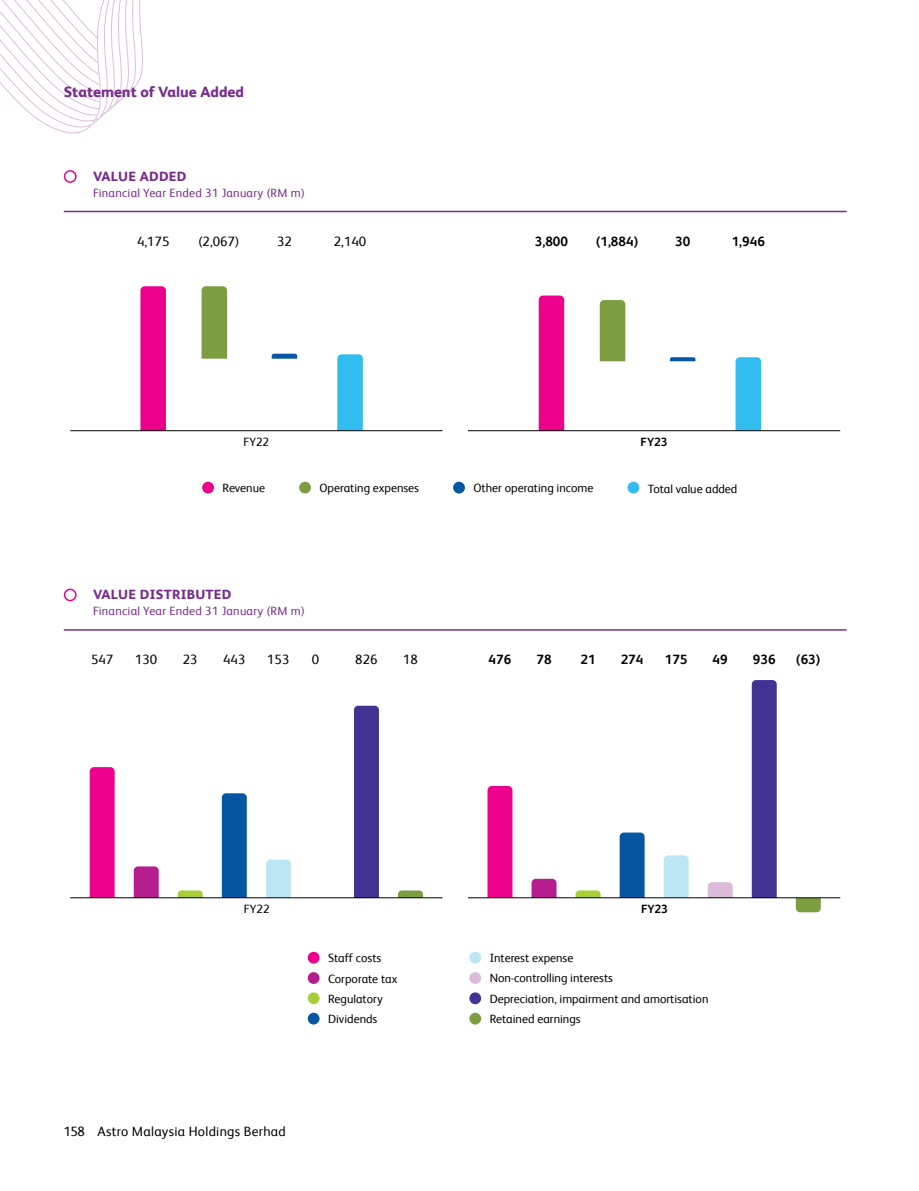
<style>
.page{position:relative;width:919px;height:1191px;background:#fff}
.page>*{position:absolute;margin:0;border:0;box-sizing:border-box;transform-origin:0 0}
.t1{font:800 15px "FS Albert Pro";color:#772d8d}
.t2{font:13.5px "FS Albert Pro";letter-spacing:.01em;color:#000}
.t3{font:700 13.5px "FS Albert Pro";color:#000}
.t4{font:800 13.5px "FS Albert Pro";letter-spacing:.02em;color:#772d8d}
.t5{font:12px/20.2px "FS Albert Pro";color:#000}
.t6{font:12px "FS Albert Pro";letter-spacing:.02em;color:#772d8d}
.t7{font:700 12px "FS Albert Pro";color:#000}
</style>
<div class="page">
<svg style="left:0;top:0;width:143px;height:133px"></svg>
<div style="left:453px;top:482px;width:12px;height:11px;background:#0557a1;border-radius:50%"></div>
<div style="left:627px;top:482px;width:12px;height:11px;background:#30bcee;border-radius:50%"></div>
<div style="left:202px;top:482px;width:12px;height:11px;background:#ec008c;border-radius:50%"></div>
<div style="left:299px;top:482px;width:12px;height:11px;background:#7d9d41;border-radius:50%"></div>
<svg style="left:670px;top:357px;width:25px;height:4px"></svg>
<div style="left:735px;top:357px;width:26px;height:73px;background:#30bcee"></div>
<div style="left:599px;top:300px;width:26px;height:61px;background:#7d9d41"></div>
<div style="left:538px;top:295px;width:26px;height:135px;background:#ec008c"></div>
<svg style="left:272px;top:354px;width:25px;height:5px"></svg>
<svg style="left:337px;top:354px;width:26px;height:76px"></svg>
<div style="left:201px;top:286px;width:26px;height:73px;background:#7d9d41"></div>
<div style="left:140px;top:286px;width:26px;height:144px;background:#ec008c"></div>
<hr style="left:468px;top:430px;width:372px;height:1px;background:#000">
<hr style="left:70px;top:430px;width:372px;height:1px;background:#000">
<hr style="left:64px;top:211px;width:782px;height:1px;background:#772d8d">
<div style="left:64px;top:170px;width:13px;height:13px;border:2px solid #ec008c;border-radius:50%"></div>
<div style="left:469px;top:992px;width:12px;height:12px;background:#423393;border-radius:50%"></div>
<div style="left:469px;top:951px;width:12px;height:12px;background:#bde6f3;border-radius:50%"></div>
<div style="left:469px;top:972px;width:12px;height:12px;background:#dabbda;border-radius:50%"></div>
<div style="left:469px;top:1012px;width:12px;height:12px;background:#7d9d41;border-radius:50%"></div>
<div style="left:308px;top:992px;width:11px;height:12px;background:#a6ce39;border-radius:50%"></div>
<div style="left:308px;top:951px;width:11px;height:12px;background:#ec008c;border-radius:50%"></div>
<div style="left:308px;top:1012px;width:11px;height:12px;background:#0557a1;border-radius:50%"></div>
<div style="left:308px;top:972px;width:11px;height:12px;background:#b61d8e;border-radius:50%"></div>
<svg style="left:575px;top:890px;width:25px;height:7px"></svg>
<svg style="left:178px;top:890px;width:25px;height:7px"></svg>
<div style="left:619px;top:832px;width:25px;height:65px;background:#0557a1"></div>
<div style="left:222px;top:793px;width:25px;height:104px;background:#0557a1"></div>
<svg style="left:663px;top:855px;width:25px;height:42px"></svg>
<svg style="left:707px;top:882px;width:25px;height:15px"></svg>
<svg style="left:266px;top:859px;width:25px;height:38px"></svg>
<div style="left:751px;top:680px;width:25px;height:217px;background:#423393"></div>
<div style="left:354px;top:705px;width:25px;height:192px;background:#423393"></div>
<svg style="left:795px;top:898px;width:25px;height:14px"></svg>
<svg style="left:398px;top:890px;width:25px;height:7px"></svg>
<svg style="left:531px;top:878px;width:25px;height:19px"></svg>
<svg style="left:134px;top:866px;width:25px;height:31px"></svg>
<div style="left:487px;top:786px;width:25px;height:111px;background:#ec008c"></div>
<div style="left:90px;top:767px;width:25px;height:130px;background:#ec008c"></div>
<hr style="left:468px;top:897px;width:372px;height:1px;background:#000">
<hr style="left:70px;top:897px;width:372px;height:1px;background:#000">
<hr style="left:64px;top:629px;width:782px;height:1px;background:#772d8d">
<div style="left:64px;top:588px;width:13px;height:13px;border:2px solid #ec008c;border-radius:50%"></div>
<p class="t1" style="left:64px;top:80px;width:182px">Statement of Value Added</p>
<p class="t4" style="left:93px;top:165px;width:95px">VALUE ADDED</p>
<p class="t6" style="left:93px;top:184px;width:213px">Financial Year Ended 31 January (RM m)</p>
<p class="t2" style="left:137px;top:232px;width:34px">4,175</p>
<p class="t2" style="left:198px;top:232px;width:43px">(2,067)</p>
<p class="t2" style="left:277px;top:232px;width:16px">32</p>
<p class="t2" style="left:334px;top:232px;width:34px">2,140</p>
<p class="t3" style="left:534px;top:232px;width:35px">3,800</p>
<p class="t3" style="left:596px;top:232px;width:44px">(1,884)</p>
<p class="t3" style="left:675px;top:232px;width:17px">30</p>
<p class="t3" style="left:731px;top:232px;width:35px">1,946</p>
<p class="t5" style="left:243px;top:430px;width:27px">FY22</p>
<p class="t7" style="left:640px;top:433px;width:28px">FY23</p>
<p class="t5" style="left:222px;top:477px;width:44px">Revenue</p>
<p class="t5" style="left:319px;top:477px;width:101px">Operating expenses</p>
<p class="t5" style="left:473px;top:477px;width:121px">Other operating income</p>
<p class="t5" style="left:647px;top:478px;width:91px">Total value added</p>
<p class="t4" style="left:93px;top:583px;width:140px">VALUE DISTRIBUTED</p>
<p class="t6" style="left:93px;top:603px;width:213px">Financial Year Ended 31 January (RM m)</p>
<p class="t2" style="left:91px;top:649px;width:24px">547</p>
<p class="t2" style="left:135px;top:649px;width:24px">130</p>
<p class="t2" style="left:183px;top:649px;width:16px">23</p>
<p class="t2" style="left:223px;top:649px;width:24px">443</p>
<p class="t2" style="left:267px;top:649px;width:24px">153</p>
<p class="t2" style="left:311px;top:649px;width:9px">0</p>
<p class="t2" style="left:355px;top:649px;width:24px">826</p>
<p class="t2" style="left:403px;top:649px;width:16px">18</p>
<p class="t3" style="left:488px;top:649px;width:24px">476</p>
<p class="t3" style="left:536px;top:649px;width:17px">78</p>
<p class="t3" style="left:580px;top:649px;width:17px">21</p>
<p class="t3" style="left:620px;top:649px;width:24px">274</p>
<p class="t3" style="left:664px;top:649px;width:24px">175</p>
<p class="t3" style="left:712px;top:649px;width:17px">49</p>
<p class="t3" style="left:752px;top:649px;width:24px">936</p>
<p class="t3" style="left:796px;top:649px;width:25px">(63)</p>
<p class="t5" style="left:244px;top:897px;width:27px">FY22</p>
<p class="t7" style="left:641px;top:900px;width:28px">FY23</p>
<p class="t2" style="left:64px;top:1121px;width:223px">158 Astro Malaysia Holdings Berhad</p>
<p class="t5" style="left:328px;top:947px;width:55px">Staff costs</p>
<p class="t5" style="left:328px;top:967px;width:71px">Corporate tax</p>
<p class="t5" style="left:328px;top:987px;width:56px">Regulatory</p>
<p class="t5" style="left:328px;top:1008px;width:51px">Dividends</p>
<p class="t5" style="left:489px;top:947px;width:125px">Interest expense<br>Non-controlling interests</p>
<p class="t5" style="left:489px;top:1008px;width:93px">Retained earnings</p>
<p class="t5" style="left:489px;top:987px;width:220px">Depreciation, impairment and amortisation</p>
</div>
